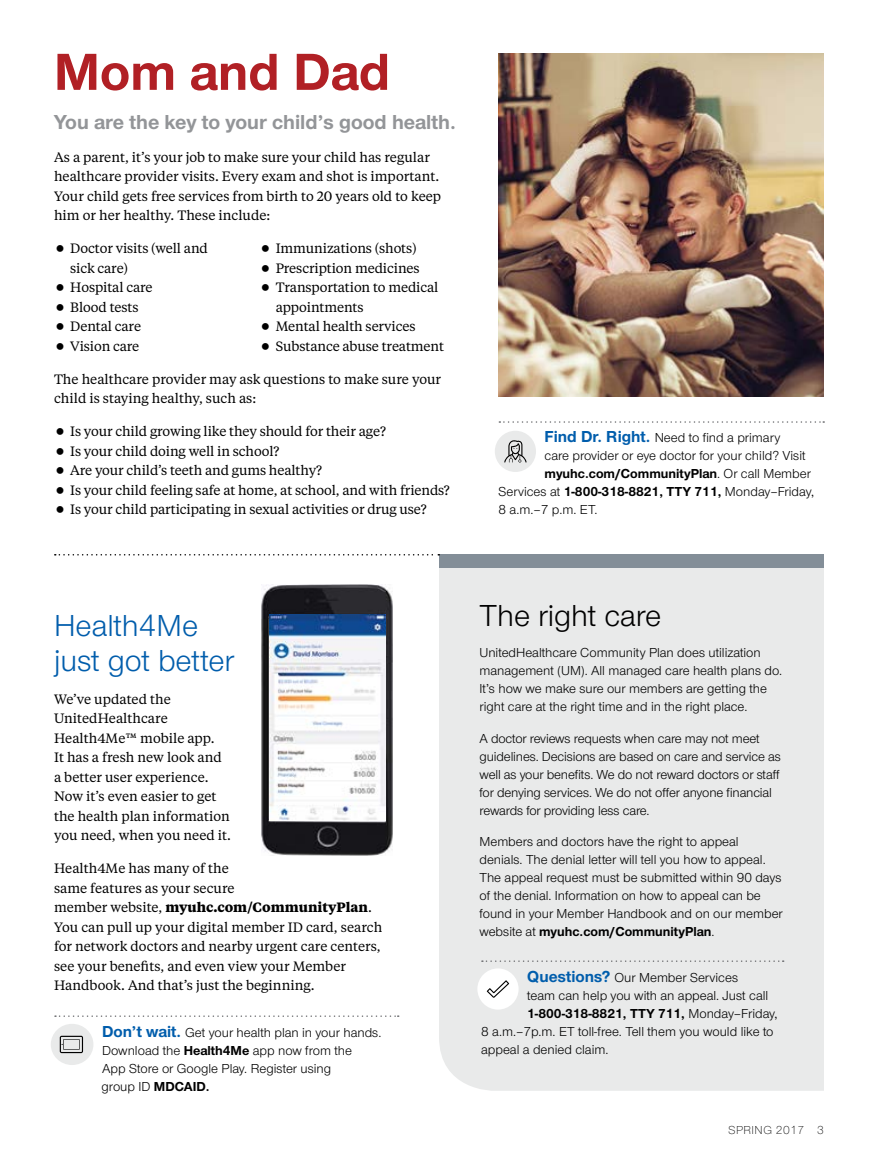
<style>
.page{position:relative;width:878px;height:1161px;background:#fff}
.page>*{position:absolute;margin:0;border:0;box-sizing:border-box;transform-origin:0 0}
.t1{font:700 54px "UHC Sans";color:#b12025}
.t2{font:31.5px/34.5px "UHC Sans";color:#005dac}
.t3{font:31.5px "UHC Sans";color:#000}
.t4{font:700 21px "UHC Sans";color:#939598}
.t5{font:13.5px/19.5px "UHC Serif Text";color:#000}
.t6{font:13.5px/18px "UHC Sans";color:#000}
.t7{font:700 13.5px "UHC Sans";color:#000}
.t8{font:300 12px "UHC Sans";letter-spacing:.04em;color:#000}
.s1{font-weight:700;font-size:16.5px;color:#005dac}
.s2{font-weight:400}
.s3{font-weight:700}
</style>
<div class="page">
<img style="left:498px;top:54px;width:326px;height:342px">
<div style="left:439px;top:568px;width:385px;height:523px;background:#e9eaea"></div>
<div style="left:439px;top:554px;width:385px;height:14px;background:#838e98"></div>
<svg style="left:55px;top:554px;width:384px;height:2px"></svg>
<img style="left:262px;top:585px;width:131px;height:270px">
<img style="left:269px;top:615px;width:116px;height:205px">
<svg style="left:482px;top:960px;width:301px;height:2px"></svg>
<div style="left:477px;top:968px;width:41px;height:42px;background:#fff;border-radius:50%"></div>
<svg style="left:486px;top:980px;width:23px;height:18px"></svg>
<svg style="left:499px;top:421px;width:325px;height:2px"></svg>
<div style="left:495px;top:431px;width:41px;height:41px;background:#e9eaea;border-radius:50%"></div>
<svg style="left:504px;top:440px;width:22px;height:23px"></svg>
<svg style="left:55px;top:1015px;width:343px;height:2px"></svg>
<div style="left:51px;top:1024px;width:42px;height:41px;background:#e9eaea;border-radius:50%"></div>
<svg style="left:60px;top:1036px;width:23px;height:17px"></svg>
<h1 class="t1" style="left:54px;top:36px;width:338px">Mom and Dad</h1>
<h3 class="t4" style="left:54px;top:107px;width:403px">You are the key to your child’s good health.</h3>
<p class="t5" style="left:54px;top:146px;width:388px">As a parent, it’s your job to make sure your child has regular healthcare provider visits. Every exam and shot is important.<br>Your child gets free services from birth to 20 years old to keep him or her healthy. These include:</p>
<p class="t5" style="left:70px;top:238px;width:139px">Doctor visits (well and sick care)<br>Hospital care<br>Blood tests<br>Dental care<br>Vision care</p>
<p class="t5" style="left:276px;top:238px;width:170px">Immunizations (shots)<br>Prescription medicines<br>Transportation to medical appointments<br>Mental health services<br>Substance abuse treatment</p>
<p class="t5" style="left:54px;top:368px;width:388px">The healthcare provider may ask questions to make sure your child is staying healthy, such as:</p>
<p class="t5" style="left:70px;top:421px;width:381px">Is your child growing like they should for their age?<br>Is your child doing well in school?<br>Are your child’s teeth and gums healthy?<br>Is your child feeling safe at home, at school, and with friends?<br>Is your child participating in sexual activities or drug use?</p>
<p class="t6" style="left:544px;top:428px;width:237px"><span class="s1">Find Dr. Right.</span> Need to find a primary</p>
<p class="t6" style="left:544px;top:446px;width:262px">care provider or eye doctor for your child? Visit</p>
<p class="t7" style="left:544px;top:465px;width:268px">myuhc.com/CommunityPlan<span class="s2">. Or call Member</span></p>
<p class="t6" style="left:498px;top:482px;width:317px">Services at <span class="s3">1-800-318-8821, TTY 711,</span> Monday–Friday,</p>
<p class="t6" style="left:498px;top:500px;width:100px">8 a.m.–7 p.m. ET.</p>
<h2 class="t2" style="left:54px;top:608px;width:182px">Health4Me just got better</h2>
<p class="t5" style="left:54px;top:689px;width:178px">We’ve updated the<br>UnitedHealthcare<br>Health4Me™ mobile app.<br>It has a fresh new look and a better user experience.<br>Now it’s even easier to get the health plan information you need, when you need it.</p>
<p class="t5" style="left:54px;top:858px;width:330px">Health4Me has many of the<br>same features as your secure<br>member website, <span class="s3">myuhc.com/CommunityPlan</span>.<br>You can pull up your digital member ID card, search for network doctors and nearby urgent care centers, see your benefits, and even view your Member Handbook. And that’s just the beginning.</p>
<p class="t6" style="left:102px;top:1023px;width:281px"><span class="s1">Don’t wait.</span> Get your health plan in your hands.<br>Download the <span class="s3">Health4Me</span> app now from the<br>App Store or Google Play. Register using<br>group ID <span class="s3">MDCAID.</span></p>
<h2 class="t3" style="left:479px;top:595px;width:183px">The right care</h2>
<p class="t6" style="left:479px;top:644px;width:304px">UnitedHealthcare Community Plan does utilization management (UM). All managed care health plans do.<br>It’s how we make sure our members are getting the right care at the right time and in the right place.</p>
<p class="t6" style="left:479px;top:729px;width:303px">A doctor reviews requests when care may not meet guidelines. Decisions are based on care and service as well as your benefits. We do not reward doctors or staff for denying services. We do not offer anyone financial rewards for providing less care.</p>
<p class="t6" style="left:479px;top:832px;width:305px">Members and doctors have the right to appeal denials. The denial letter will tell you how to appeal.<br>The appeal request must be submitted within 90 days of the denial. Information on how to appeal can be found in your Member Handbook and on our member website at <span class="s3">myuhc.com/CommunityPlan</span>.</p>
<p class="t6" style="left:527px;top:968px;width:212px"><span class="s1">Questions?</span> Our Member Services</p>
<p class="t6" style="left:527px;top:986px;width:243px">team can help you with an appeal. Just call</p>
<p class="t7" style="left:527px;top:1004px;width:252px">1-800-318-8821, TTY 711, <span class="s2">Monday–Friday,</span></p>
<p class="t6" style="left:481px;top:1022px;width:294px">8 a.m.–7p.m. ET toll-free. Tell them you would like to</p>
<p class="t6" style="left:481px;top:1040px;width:129px">appeal a denied claim.</p>
<p class="t8" style="left:728px;top:1122px;width:97px">SPRING 2017 3</p>
</div>
